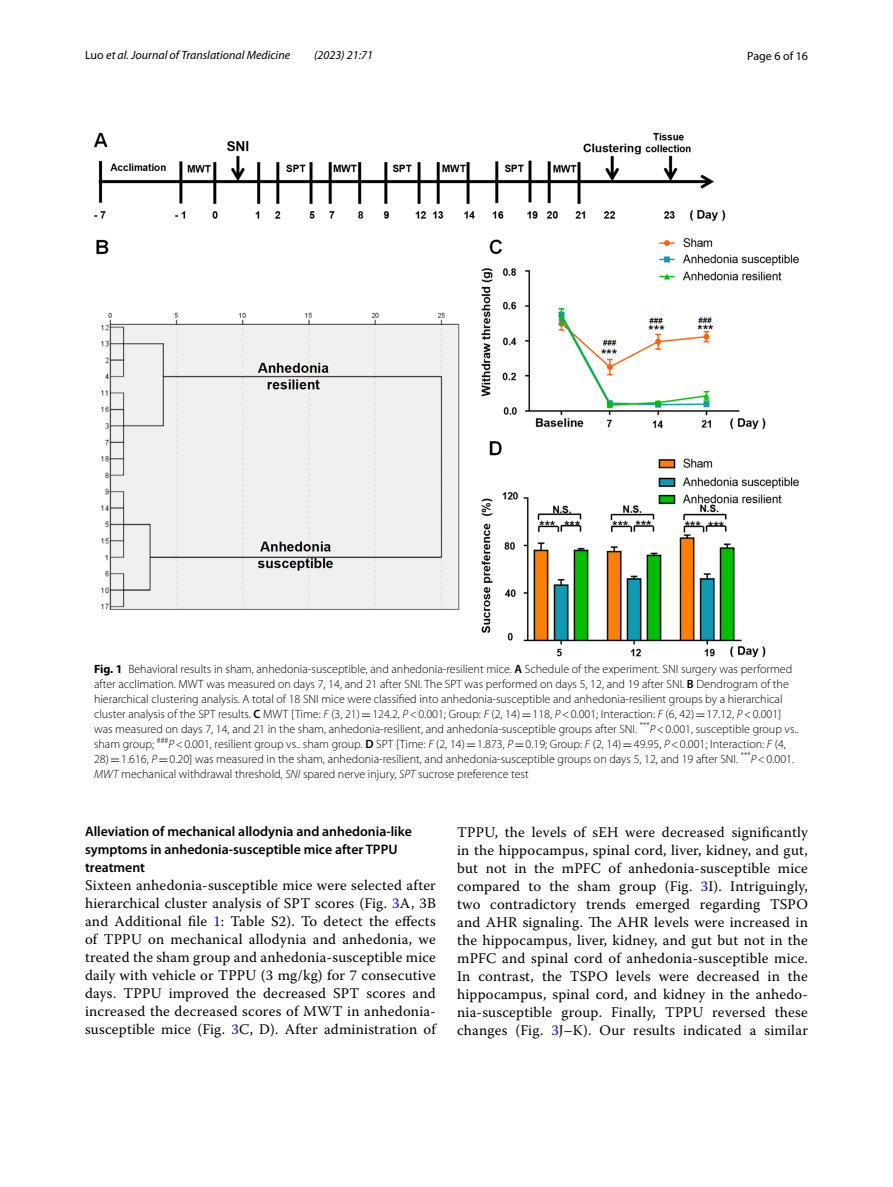
<style>
.page{position:relative;width:893px;height:1187px;background:#fff}
.page>*{position:absolute;margin:0;border:0;box-sizing:border-box;transform-origin:0 0}
.t1{font:14.7px/18px "Warnock Pro";letter-spacing:.015em;color:#000;text-align:justify}
.t2{font:600 13.8px/18px "Myriad Pro";color:#000}
.t3{font:300 12px/15px "Myriad Pro";color:#000}
.t4{font:italic 12px "Myriad Pro";color:#000}
.t5{font:12px "Myriad Pro";color:#000}
.s1{font-style:normal}
.s2{font-weight:700}
.s3{font-weight:600}
.s4{font-style:italic}
.s5{font-family:"MTSY";font-weight:400}
.s6{color:#00f}
</style>
<div class="page">
<img style="left:94px;top:133px;width:705px;height:525px">
<p class="t4" style="left:85px;top:48px;width:207px"><span class="s1">Luo</span> et al. Journal of Translational Medicine</p>
<p class="t4" style="left:314px;top:48px;width:60px">(2023) 21:71</p>
<p class="t5" style="left:747px;top:48px;width:62px">Page 6 of 16</p>
<p class="t3" style="left:94px;top:661px;width:706px"><span class="s2">Fig. 1</span> Behavioral results in sham, anhedonia-susceptible, and anhedonia-resilient mice. <span class="s3">A</span> Schedule of the experiment. SNI surgery was performed after acclimation. MWT was measured on days 7, 14, and 21 after SNI. The SPT was performed on days 5, 12, and 19 after SNI. <span class="s3">B</span> Dendrogram of the hierarchical clustering analysis. A total of 18 SNI mice were classified into anhedonia-susceptible and anhedonia-resilient groups by a hierarchical cluster analysis of the SPT results. <span class="s3">C</span> MWT [Time: <span class="s4">F</span> (3, 21)<span class="s5">=</span>124.2, <span class="s4">P</span>&lt;0.001; Group: <span class="s4">F</span> (2, 14)<span class="s5">=</span>118, <span class="s4">P</span>&lt;0.001; Interaction: <span class="s4">F</span> (6, 42)<span class="s5">=</span>17.12, <span class="s4">P</span>&lt;0.001] was measured on days 7, 14, and 21 in the sham, anhedonia-resilient, and anhedonia-susceptible groups after SNI. <sup>***</sup><span class="s4">P</span>&lt;0.001, susceptible group vs.. sham group; <sup>###</sup><span class="s4">P</span>&lt;0.001, resilient group vs.. sham group. <span class="s3">D</span> SPT [Time: <span class="s4">F</span> (2, 14)<span class="s5">=</span>1.873, <span class="s4">P</span><span class="s5">=</span>0.19; Group: <span class="s4">F</span> (2, 14)<span class="s5">=</span>49.95, <span class="s4">P</span>&lt;0.001; Interaction: <span class="s4">F</span> (4, 28)<span class="s5">=</span>1.616, <span class="s4">P</span><span class="s5">=</span>0.20] was measured in the sham, anhedonia-resilient, and anhedonia-susceptible groups on days 5, 12, and 19 after SNI. <sup>***</sup><span class="s4">P</span>&lt;0.001.<br><span class="s4">MWT</span> mechanical withdrawal threshold, <span class="s4">SNI</span> spared nerve injury, <span class="s4">SPT</span> sucrose preference test</p>
<p class="t2" style="left:85px;top:822px;width:328px">Alleviation of mechanical allodynia and anhedonia‑like symptoms in anhedonia‑susceptible mice after TPPU treatment</p>
<p class="t1" style="left:85px;top:876px;width:352px">Sixteen anhedonia-susceptible mice were selected after hierarchical cluster analysis of SPT scores (Fig. <span class="s6">3</span>A, 3B and Additional file <span class="s6">1</span>: Table S2). To detect the effects of TPPU on mechanical allodynia and anhedonia, we treated the sham group and anhedonia-susceptible mice daily with vehicle or TPPU (3 mg/kg) for 7 consecutive days. TPPU improved the decreased SPT scores and increased the decreased scores of MWT in anhedonia&shy;susceptible mice (Fig. <span class="s6">3</span>C, D). After administration of</p>
<p class="t1" style="left:457px;top:822px;width:352px">TPPU, the levels of sEH were decreased significantly in the hippocampus, spinal cord, liver, kidney, and gut, but not in the mPFC of anhedonia-susceptible mice compared to the sham group (Fig. <span class="s6">3</span>I). Intriguingly, two contradictory trends emerged regarding TSPO and AHR signaling. The AHR levels were increased in the hippocampus, liver, kidney, and gut but not in the mPFC and spinal cord of anhedonia-susceptible mice.<br>In contrast, the TSPO levels were decreased in the hippocampus, spinal cord, and kidney in the anhedo&shy;nia-susceptible group. Finally, TPPU reversed these changes (Fig. <span class="s6">3</span>J–K). Our results indicated a similar</p>
</div>
